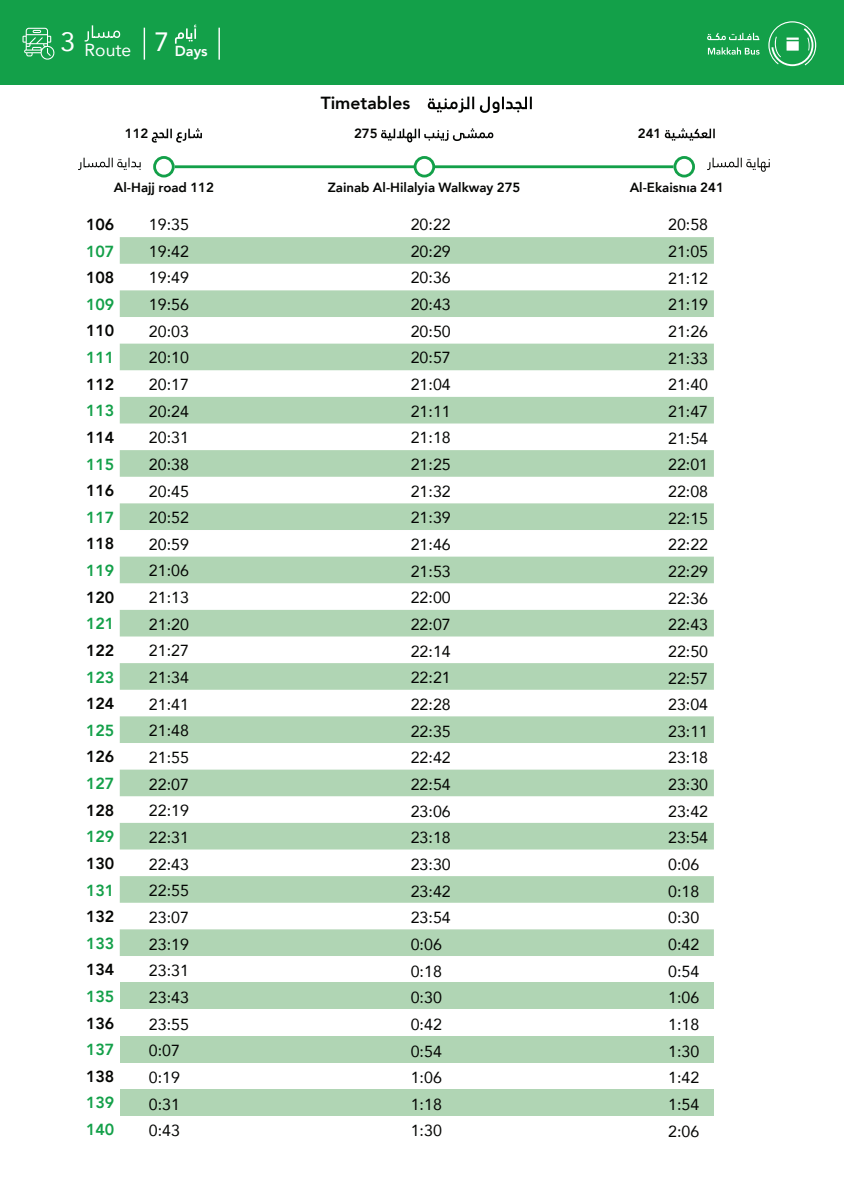
<style>
.page{position:relative;width:844px;height:1191px;background:#fff}
.page>*{position:absolute;margin:0;border:0;box-sizing:border-box;transform-origin:0 0}
.t1{font:17.5px "Janna LT";color:#fff}
.t2{font:700 17.5px "Janna LT";color:#040503}
.t3{font:16px/26.6px "Janna LT";color:#040503}
.t4{font:700 16px/26.7px "Janna LT";color:#13a049}
.t5{font:700 16px "Janna LT";color:#040503}
.t6{font:700 13.3px "Janna LT";color:#040503}
.s1{font-weight:700;font-size:14.5px}
</style>
<div class="page">
<div style="left:0;top:0;width:843px;height:84px;background:#13a049"></div>
<svg style="left:768px;top:21px;width:48px;height:45px"></svg>
<svg style="left:707px;top:47px;width:52px;height:8px"></svg>
<svg style="left:707px;top:33px;width:52px;height:7px"></svg>
<svg style="left:22px;top:28px;width:33px;height:32px"></svg>
<hr style="left:144px;top:28px;width:1px;height:32px;background:#fff">
<hr style="left:218px;top:28px;width:2px;height:32px;background:#fff">
<svg style="left:175px;top:25px;width:21px;height:19px"></svg>
<svg style="left:84px;top:25px;width:36px;height:17px"></svg>
<svg style="left:664px;top:128px;width:50px;height:13px"></svg>
<svg style="left:381px;top:128px;width:112px;height:14px"></svg>
<svg style="left:78px;top:158px;width:63px;height:12px"></svg>
<svg style="left:707px;top:158px;width:62px;height:14px"></svg>
<hr style="left:175px;top:165px;width:498px;height:3px;background:#13a049">
<div style="left:153px;top:156px;width:22px;height:21px;border:3px solid #13a049;border-radius:50%"></div>
<div style="left:673px;top:156px;width:21px;height:21px;border:3px solid #13a049;border-radius:50%"></div>
<div style="left:415px;top:157px;width:18px;height:19px;background:#fff;border-radius:50%"></div>
<div style="left:413px;top:156px;width:22px;height:21px;border:3px solid #13a049;border-radius:50%"></div>
<svg style="left:120px;top:237px;width:593px;height:719px;fill:#b0d5b4"></svg>
<svg style="left:427px;top:97px;width:104px;height:16px"></svg>
<svg style="left:152px;top:128px;width:50px;height:15px"></svg>
<div style="left:454px;top:1089px;width:259px;height:27px;background:#b0d5b4"></div>
<div style="left:194px;top:1089px;width:260px;height:27px;background:#b0d5b4"></div>
<div style="left:120px;top:1089px;width:74px;height:27px;background:#b0d5b4"></div>
<div style="left:454px;top:1036px;width:259px;height:26px;background:#b0d5b4"></div>
<div style="left:194px;top:1036px;width:260px;height:26px;background:#b0d5b4"></div>
<div style="left:120px;top:1036px;width:74px;height:26px;background:#b0d5b4"></div>
<div style="left:454px;top:982px;width:259px;height:27px;background:#b0d5b4"></div>
<div style="left:194px;top:982px;width:260px;height:27px;background:#b0d5b4"></div>
<div style="left:120px;top:982px;width:74px;height:27px;background:#b0d5b4"></div>
<p class="t1" style="left:61px;top:40px;width:149px"><sup>3</sup> Route <sup>7</sup> <span class="s1">Days</span></p>
<p class="t6" style="left:125px;top:126px;width:25px">112</p>
<p class="t2" style="left:320px;top:93px;width:91px">Timetables</p>
<p class="t6" style="left:354px;top:126px;width:25px">275</p>
<p class="t6" style="left:114px;top:180px;width:102px">Al-Hajj road 112</p>
<p class="t6" style="left:327px;top:180px;width:194px">Zainab Al-Hilalyia Walkway 275</p>
<p class="t6" style="left:637px;top:126px;width:25px">241</p>
<p class="t6" style="left:629px;top:180px;width:96px">Al-Ekaishia 241</p>
<p class="t5" style="left:86px;top:215px;width:30px">106</p>
<p class="t4" style="left:86px;top:238px;width:30px">107</p>
<p class="t5" style="left:86px;top:268px;width:30px">108</p>
<p class="t4" style="left:86px;top:291px;width:30px">109</p>
<p class="t5" style="left:86px;top:322px;width:30px">110</p>
<p class="t4" style="left:86px;top:344px;width:30px">111</p>
<p class="t5" style="left:86px;top:375px;width:30px">112</p>
<p class="t4" style="left:86px;top:397px;width:30px">113</p>
<p class="t5" style="left:86px;top:428px;width:30px">114</p>
<p class="t4" style="left:86px;top:451px;width:30px">115</p>
<p class="t5" style="left:86px;top:481px;width:30px">116</p>
<p class="t4" style="left:86px;top:504px;width:30px">117</p>
<p class="t5" style="left:86px;top:535px;width:30px">118</p>
<p class="t4" style="left:86px;top:557px;width:30px">119</p>
<p class="t5" style="left:86px;top:588px;width:30px">120</p>
<p class="t4" style="left:86px;top:610px;width:30px">121</p>
<p class="t5" style="left:86px;top:641px;width:30px">122</p>
<p class="t4" style="left:86px;top:664px;width:30px">123</p>
<p class="t5" style="left:86px;top:694px;width:30px">124</p>
<p class="t4" style="left:86px;top:717px;width:30px">125</p>
<p class="t5" style="left:86px;top:748px;width:30px">126</p>
<p class="t4" style="left:86px;top:770px;width:30px">127</p>
<p class="t5" style="left:86px;top:801px;width:30px">128</p>
<p class="t4" style="left:86px;top:823px;width:30px">129</p>
<p class="t5" style="left:86px;top:854px;width:30px">130</p>
<p class="t4" style="left:86px;top:877px;width:30px">131</p>
<p class="t5" style="left:86px;top:907px;width:30px">132</p>
<p class="t4" style="left:86px;top:930px;width:30px">133</p>
<p class="t5" style="left:86px;top:961px;width:30px">134</p>
<p class="t4" style="left:86px;top:983px;width:30px">135</p>
<p class="t5" style="left:86px;top:1014px;width:30px">136</p>
<p class="t4" style="left:86px;top:1036px;width:30px">137</p>
<p class="t5" style="left:86px;top:1067px;width:30px">138</p>
<p class="t4" style="left:86px;top:1090px;width:30px">139<br>140</p>
<p class="t3" style="left:149px;top:211px;width:42px">19:35<br>19:42<br>19:49<br>19:56<br>20:03<br>20:10<br>20:17<br>20:24<br>20:31<br>20:38<br>20:45<br>20:52<br>20:59<br>21:06<br>21:13<br>21:20<br>21:27<br>21:34<br>21:41<br>21:48<br>21:55<br>22:07<br>22:19<br>22:31<br>22:43<br>22:55<br>23:07<br>23:19<br>23:31<br>23:43<br>23:55<br>0:07<br>0:19<br>0:31<br>0:43</p>
<p class="t3" style="left:410px;top:211px;width:42px">20:22<br>20:29<br>20:36<br>20:43<br>20:50<br>20:57<br>21:04<br>21:11<br>21:18<br>21:25<br>21:32<br>21:39<br>21:46<br>21:53<br>22:00<br>22:07<br>22:14<br>22:21<br>22:28<br>22:35<br>22:42<br>22:54<br>23:06<br>23:18<br>23:30<br>23:42<br>23:54<br>0:06<br>0:18<br>0:30<br>0:42<br>0:54<br>1:06<br>1:18<br>1:30</p>
<p class="t3" style="left:668px;top:211px;width:42px">20:58<br>21:05<br>21:12<br>21:19<br>21:26<br>21:33<br>21:40<br>21:47<br>21:54<br>22:01<br>22:08<br>22:15<br>22:22<br>22:29<br>22:36<br>22:43<br>22:50<br>22:57<br>23:04<br>23:11<br>23:18<br>23:30<br>23:42<br>23:54<br>0:06<br>0:18<br>0:30<br>0:42<br>0:54<br>1:06<br>1:18<br>1:30<br>1:42<br>1:54<br>2:06</p>
</div>
